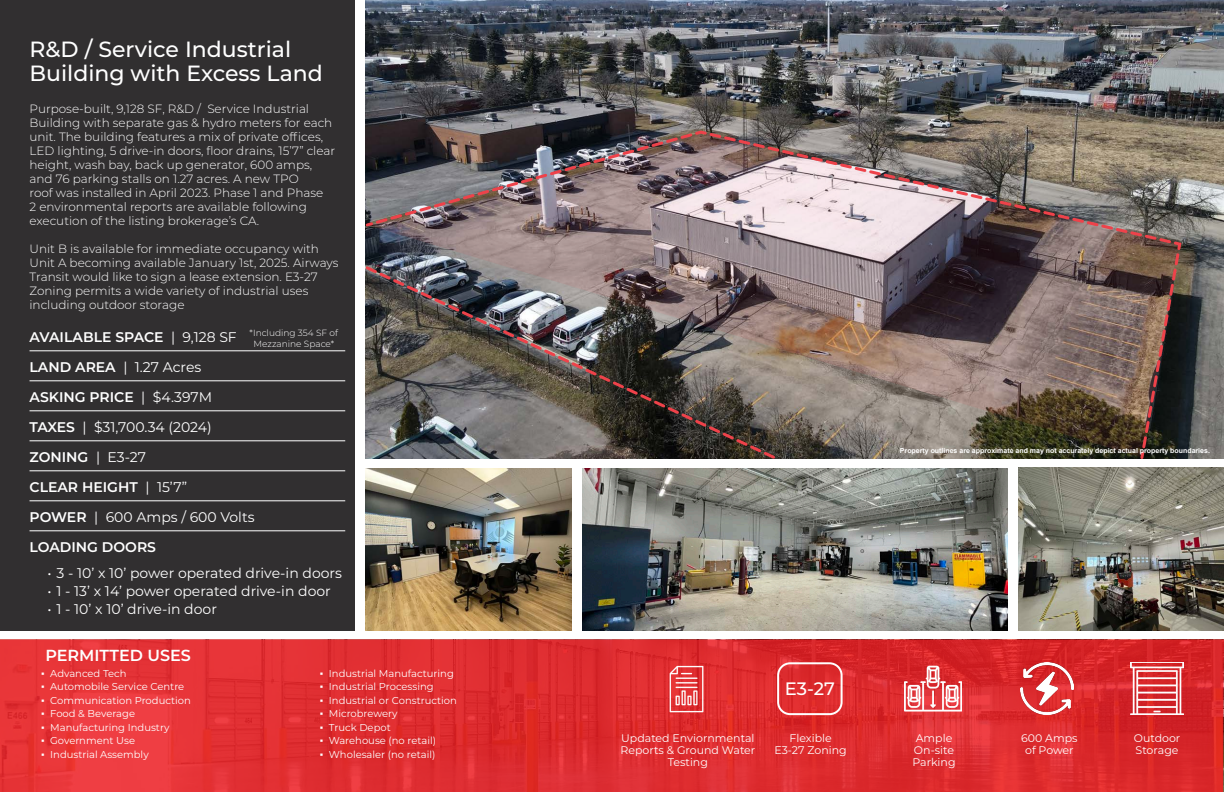
<style>
.page{position:relative;width:1224px;height:792px;background:#fff}
.page>*{position:absolute;margin:0;border:0;box-sizing:border-box;transform-origin:0 0}
.t1{font:500 22px/24px "Montserrat";color:#fff}
.t2{font:500 18px "Montserrat";color:#fff}
.t3{font:600 16px "Montserrat";color:#fff}
.t4{font:14px "Montserrat";color:#fff}
.t5{font:600 14px "Montserrat";color:#fff}
.t6{font:300 12px/14px "Montserrat";color:#fff}
.t7{font:11px/12px "Montserrat";color:#fff;text-align:center}
.t8{font:10px "Montserrat";color:#fff}
.t9{font:300 9px/10.8px "Montserrat";color:#fff;text-align:center}
.t10{font:700 7px "Arial";color:#fff}
.s1{font-weight:400}
.s2{font-weight:600}
.s3{font-family:"Arial"}
</style>
<div class="page">
<svg style="left:0;top:639px;width:1224px;height:153px;background:#de2d30"></svg>
<div style="left:0;top:0;width:354px;height:631px;background:#312f30"></div>
<img style="left:905px;top:663px;width:56px;height:52px">
<img style="left:662px;top:665px;width:49px;height:48px">
<img style="left:1021px;top:662px;width:52px;height:53px">
<img style="left:366px;top:0;width:858px;height:459px">
<img style="left:1018px;top:468px;width:206px;height:163px">
<hr style="left:30px;top:351px;width:315px;height:1px;background:#fff">
<hr style="left:30px;top:381px;width:315px;height:1px;background:#fff">
<hr style="left:30px;top:411px;width:315px;height:1px;background:#fff">
<hr style="left:30px;top:441px;width:315px;height:1px;background:#fff">
<hr style="left:30px;top:471px;width:315px;height:1px;background:#fff">
<hr style="left:30px;top:501px;width:315px;height:1px;background:#fff">
<hr style="left:30px;top:531px;width:315px;height:1px;background:#fff">
<img style="left:583px;top:468px;width:425px;height:163px">
<img style="left:366px;top:468px;width:205px;height:163px">
<img style="left:365px;top:129px;width:818px;height:330px">
<div style="left:777px;top:662px;width:66px;height:53px;border:2px solid #fff;border-radius:12px"></div>
<img style="left:1131px;top:663px;width:52px;height:51px">
<img style="left:365px;top:264px;width:413px;height:195px">
<p class="t1" style="left:30px;top:37px;width:295px">R&amp;D / Service Industrial<br>Building with Excess Land</p>
<p class="t6" style="left:30px;top:102px;width:307px">Purpose-built, 9,128 SF, R&amp;D / Service Industrial Building with separate gas &amp; hydro meters for each unit. The building features a mix of private offices, LED lighting, 5 drive-in doors, floor drains, 15’7” clear height, wash bay, back up generator, 600 amps, and 76 parking stalls on 1.27 acres. A new TPO<br>roof was installed in April 2023. Phase 1 and Phase<br>2 environmental reports are available following execution of the listing brokerage’s CA.</p>
<p class="t6" style="left:30px;top:242px;width:311px">Unit B is available for immediate occupancy with Unit A becoming available January 1st, 2025. Airways Transit would like to sign a lease extension. E3-27<br>Zoning permits a wide variety of industrial uses including outdoor storage</p>
<p class="t9" style="left:250px;top:327px;width:90px">*Including 354 SF of<br>Mezzanine Space*</p>
<p class="t5" style="left:30px;top:327px;width:209px">AVAILABLE SPACE <span class="s1">| 9,128 SF</span></p>
<p class="t4" style="left:30px;top:357px;width:173px"><span class="s2">LAND AREA</span> | 1.27 Acres</p>
<p class="t5" style="left:30px;top:387px;width:184px">ASKING PRICE <span class="s1">| $4.397M</span></p>
<p class="t4" style="left:30px;top:417px;width:184px"><span class="s2">TAXES</span> | $31,700.34 (2024)</p>
<p class="t5" style="left:30px;top:447px;width:118px">ZONING <span class="s1">| E3-27</span></p>
<p class="t5" style="left:30px;top:477px;width:159px">CLEAR HEIGHT <span class="s1">| 15’7”</span></p>
<p class="t4" style="left:30px;top:507px;width:227px"><span class="s2">POWER</span> | 600 Amps / 600 Volts</p>
<p class="t5" style="left:30px;top:537px;width:128px">LOADING DOORS</p>
<p class="t4" style="left:48px;top:563px;width:296px">• 3 - 10’ x 10’ power operated drive-in doors</p>
<p class="t4" style="left:48px;top:581px;width:285px">• 1 - 13’ x 14’ power operated drive-in door</p>
<p class="t4" style="left:48px;top:599px;width:171px">• 1 - 10’ x 10’ drive-in door</p>
<p class="t3" style="left:45px;top:644px;width:147px">PERMITTED USES</p>
<p class="t8" style="left:41px;top:666px;width:87px"><span class="s3">▪</span> Advanced Tech</p>
<p class="t8" style="left:41px;top:680px;width:145px"><span class="s3">▪</span> Automobile Service Centre</p>
<p class="t8" style="left:41px;top:693px;width:151px"><span class="s3">▪</span> Communication Production</p>
<p class="t8" style="left:41px;top:707px;width:95px"><span class="s3">▪</span> Food &amp; Beverage</p>
<p class="t8" style="left:41px;top:720px;width:130px"><span class="s3">▪</span> Manufacturing Industry</p>
<p class="t8" style="left:41px;top:734px;width:95px"><span class="s3">▪</span> Government Use</p>
<p class="t8" style="left:41px;top:747px;width:109px"><span class="s3">▪</span> Industrial Assembly</p>
<p class="t8" style="left:320px;top:666px;width:136px"><span class="s3">▪</span> Industrial Manufacturing</p>
<p class="t8" style="left:320px;top:680px;width:115px"><span class="s3">▪</span> Industrial Processing</p>
<p class="t8" style="left:320px;top:693px;width:139px"><span class="s3">▪</span> Industrial or Construction</p>
<p class="t8" style="left:320px;top:707px;width:79px"><span class="s3">▪</span> Microbrewery</p>
<p class="t8" style="left:320px;top:720px;width:72px"><span class="s3">▪</span> Truck Depot</p>
<p class="t8" style="left:320px;top:734px;width:118px"><span class="s3">▪</span> Warehouse (no retail)</p>
<p class="t8" style="left:320px;top:747px;width:117px"><span class="s3">▪</span> Wholesaler (no retail)</p>
<p class="t10" style="left:900px;top:446px;width:312px">Property outlines are approximate and may not accurately depict actual property boundaries.</p>
<p class="t7" style="left:621px;top:731px;width:135px">Updated Enviornmental</p>
<p class="t7" style="left:621px;top:743px;width:136px">Reports &amp; Ground Water<br>Testing</p>
<p class="t2" style="left:785px;top:676px;width:51px">E3-27</p>
<p class="t7" style="left:790px;top:731px;width:44px">Flexible</p>
<p class="t7" style="left:775px;top:743px;width:74px">E3-27 Zoning</p>
<p class="t7" style="left:916px;top:731px;width:38px">Ample</p>
<p class="t7" style="left:914px;top:743px;width:42px">On-site</p>
<p class="t7" style="left:913px;top:755px;width:45px">Parking</p>
<p class="t7" style="left:1021px;top:731px;width:58px">600 Amps</p>
<p class="t7" style="left:1025px;top:743px;width:50px">of Power</p>
<p class="t7" style="left:1134px;top:732px;width:48px">Outdoor</p>
<p class="t7" style="left:1136px;top:744px;width:44px">Storage</p>
</div>
